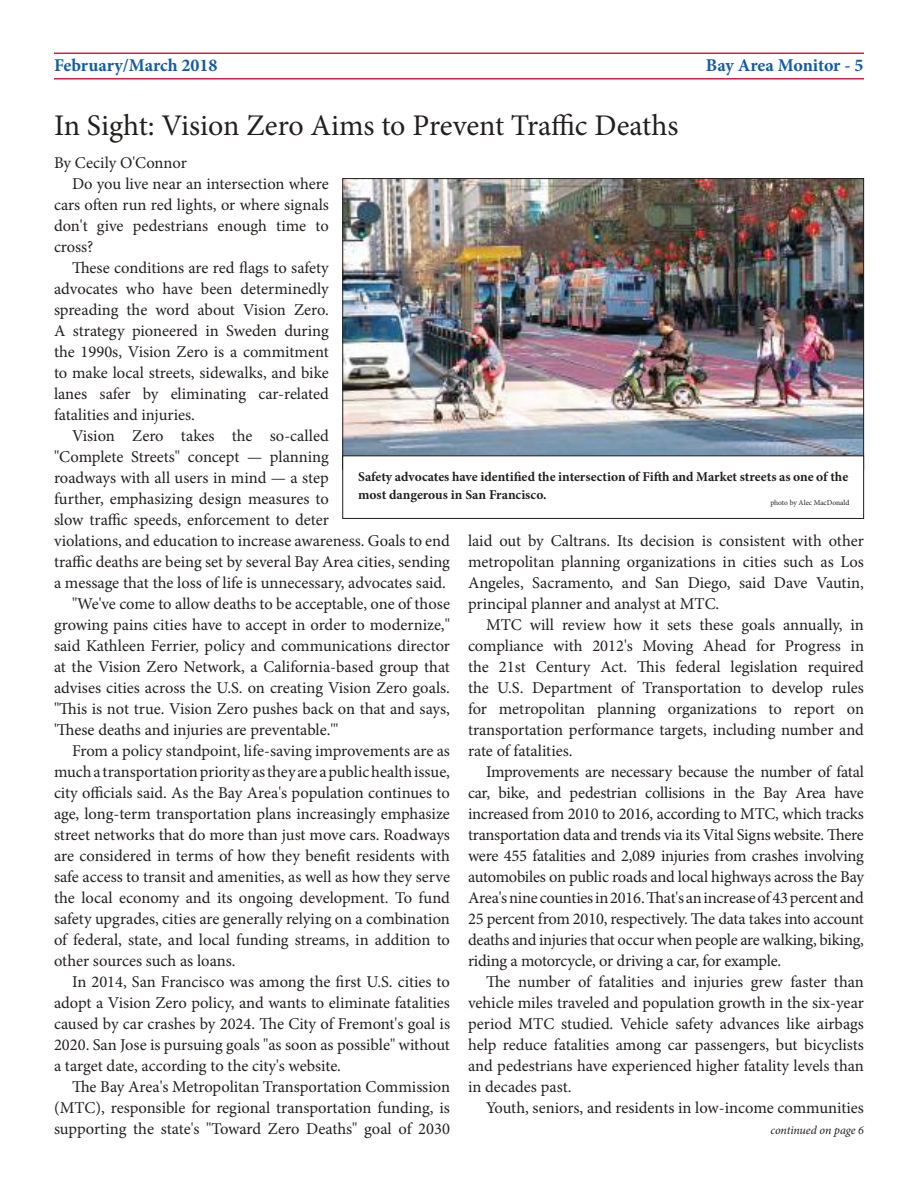
<style>
.page{position:relative;width:918px;height:1188px;background:#fff}
.page>*{position:absolute;margin:0;border:0;box-sizing:border-box;transform-origin:0 0}
.t1{font:30px "Minion Pro";letter-spacing:-.005em;color:#241f1f}
.t2{font:700 18px "Minion Pro";letter-spacing:-.005em;color:#145ba2}
.t3{font:16.5px/21px "Minion Pro";color:#241f1f;text-align:justify}
.t4{font:700 13.5px/18px "Minion Pro";color:#241f1f}
.t5{font:italic 12px "Minion Pro";letter-spacing:-.01em;color:#241f1f}
.t6{font:7.5px "Minion Pro";color:#241f1f}
</style>
<div class="page">
<hr style="left:54px;top:53px;width:810px;height:1px;background:#d51f43">
<hr style="left:54px;top:78px;width:810px;height:2px;background:#d51f43">
<img style="left:344px;top:180px;width:518px;height:275px">
<div style="left:342px;top:455px;width:522px;height:64px;border:1px solid #241f1f"></div>
<p class="t2" style="left:54px;top:53px;width:165px">February/March 2018</p>
<p class="t2" style="left:706px;top:53px;width:159px">Bay Area Monitor - 5</p>
<h1 class="t1" style="left:54px;top:106px;width:626px">In Sight: Vision Zero Aims to Prevent Traffic Deaths</h1>
<p class="t3" style="left:54px;top:152px;width:134px">By Cecily O'Connor</p>
<p class="t3" style="left:72px;top:173px;width:258px">Do you live near an intersection where</p>
<p class="t3" style="left:54px;top:194px;width:276px">cars often run red lights, or where signals</p>
<p class="t3" style="left:54px;top:215px;width:276px">don't give pedestrians enough time to</p>
<p class="t3" style="left:54px;top:236px;width:41px">cross?</p>
<p class="t3" style="left:72px;top:257px;width:258px">These conditions are red flags to safety</p>
<p class="t3" style="left:54px;top:278px;width:276px">advocates who have been determinedly</p>
<p class="t3" style="left:54px;top:299px;width:276px">spreading the word about Vision Zero.</p>
<p class="t3" style="left:54px;top:320px;width:276px">A strategy pioneered in Sweden during</p>
<p class="t3" style="left:54px;top:341px;width:276px">the 1990s, Vision Zero is a commitment</p>
<p class="t3" style="left:54px;top:362px;width:276px">to make local streets, sidewalks, and bike</p>
<p class="t3" style="left:54px;top:383px;width:276px">lanes safer by eliminating car-related</p>
<p class="t3" style="left:54px;top:404px;width:142px">fatalities and injuries.</p>
<p class="t3" style="left:72px;top:425px;width:258px">Vision Zero takes the so-called</p>
<p class="t3" style="left:54px;top:446px;width:276px">"Complete Streets" concept — planning</p>
<p class="t3" style="left:54px;top:467px;width:276px">roadways with all users in mind — a step</p>
<p class="t3" style="left:54px;top:488px;width:276px">further, emphasizing design measures to</p>
<p class="t3" style="left:54px;top:509px;width:276px">slow traffic speeds, enforcement to deter</p>
<p class="t3" style="left:54px;top:530px;width:397px">violations, and education to increase awareness. Goals to end</p>
<p class="t3" style="left:54px;top:551px;width:398px">traffic deaths are being set by several Bay Area cities, sending</p>
<p class="t3" style="left:54px;top:572px;width:393px">a message that the loss of life is unnecessary, advocates said.</p>
<p class="t3" style="left:72px;top:593px;width:380px">"We've come to allow deaths to be acceptable, one of those</p>
<p class="t3" style="left:54px;top:614px;width:397px">growing pains cities have to accept in order to modernize,"</p>
<p class="t3" style="left:54px;top:635px;width:398px">said Kathleen Ferrier, policy and communications director</p>
<p class="t3" style="left:54px;top:656px;width:397px">at the Vision Zero Network, a California-based group that</p>
<p class="t3" style="left:54px;top:677px;width:397px">advises cities across the U.S. on creating Vision Zero goals.</p>
<p class="t3" style="left:54px;top:698px;width:398px">"This is not true. Vision Zero pushes back on that and says,</p>
<p class="t3" style="left:54px;top:719px;width:286px">'These deaths and injuries are preventable.'"</p>
<p class="t3" style="left:72px;top:740px;width:380px">From a policy standpoint, life-saving improvements are as</p>
<p class="t3" style="left:54px;top:761px;width:398px">much a transportation priority as they are a public health issue,</p>
<p class="t3" style="left:54px;top:782px;width:397px">city officials said. As the Bay Area's population continues to</p>
<p class="t3" style="left:54px;top:803px;width:397px">age, long-term transportation plans increasingly emphasize</p>
<p class="t3" style="left:54px;top:824px;width:398px">street networks that do more than just move cars. Roadways</p>
<p class="t3" style="left:54px;top:845px;width:398px">are considered in terms of how they benefit residents with</p>
<p class="t3" style="left:54px;top:866px;width:398px">safe access to transit and amenities, as well as how they serve</p>
<p class="t3" style="left:54px;top:887px;width:398px">the local economy and its ongoing development. To fund</p>
<p class="t3" style="left:54px;top:908px;width:397px">safety upgrades, cities are generally relying on a combination</p>
<p class="t3" style="left:54px;top:929px;width:398px">of federal, state, and local funding streams, in addition to</p>
<p class="t3" style="left:54px;top:950px;width:183px">other sources such as loans.</p>
<p class="t3" style="left:72px;top:971px;width:380px">In 2014, San Francisco was among the first U.S. cities to</p>
<p class="t3" style="left:54px;top:992px;width:398px">adopt a Vision Zero policy, and wants to eliminate fatalities</p>
<p class="t3" style="left:54px;top:1013px;width:398px">caused by car crashes by 2024. The City of Fremont's goal is</p>
<p class="t3" style="left:54px;top:1034px;width:397px">2020. San Jose is pursuing goals "as soon as possible" without</p>
<p class="t3" style="left:54px;top:1055px;width:289px">a target date, according to the city's website.</p>
<p class="t3" style="left:72px;top:1076px;width:380px">The Bay Area's Metropolitan Transportation Commission</p>
<p class="t3" style="left:54px;top:1097px;width:398px">(MTC), responsible for regional transportation funding, is</p>
<p class="t3" style="left:54px;top:1118px;width:398px">supporting the state's "Toward Zero Deaths" goal of 2030</p>
<p class="t4" style="left:358px;top:468px;width:492px">Safety advocates have identified the intersection of Fifth and Market streets as one of the most dangerous in San Francisco.</p>
<p class="t6" style="left:770px;top:497px;width:80px">photo by Alec MacDonald</p>
<p class="t3" style="left:468px;top:530px;width:397px">laid out by Caltrans. Its decision is consistent with other metropolitan planning organizations in cities such as Los Angeles, Sacramento, and San Diego, said Dave Vautin, principal planner and analyst at MTC.</p>
<p class="t3" style="left:468px;top:614px;width:398px;text-indent:18px">MTC will review how it sets these goals annually, in compliance with 2012's Moving Ahead for Progress in the 21st Century Act. This federal legislation required the U.S. Department of Transportation to develop rules for metropolitan planning organizations to report on transportation performance targets, including number and rate of fatalities.</p>
<p class="t3" style="left:468px;top:761px;width:398px;text-indent:18px">Improvements are necessary because the number of fatal car, bike, and pedestrian collisions in the Bay Area have increased from 2010 to 2016, according to MTC, which tracks transportation data and trends via its Vital Signs website. There were 455 fatalities and 2,089 injuries from crashes involving automobiles on public roads and local highways across the Bay Area's nine counties in 2016. That's an increase of 43 percent and 25 percent from 2010, respectively. The data takes into account deaths and injuries that occur when people are walking, biking, riding a motorcycle, or driving a car, for example.</p>
<p class="t3" style="left:468px;top:971px;width:398px;text-indent:18px">The number of fatalities and injuries grew faster than vehicle miles traveled and population growth in the six-year period MTC studied. Vehicle safety advances like airbags help reduce fatalities among car passengers, but bicyclists and pedestrians have experienced higher fatality levels than in decades past.</p>
<p class="t3" style="left:486px;top:1097px;width:380px">Youth, seniors, and residents in low-income communities</p>
<p class="t5" style="left:771px;top:1122px;width:95px">continued on page 6</p>
</div>
